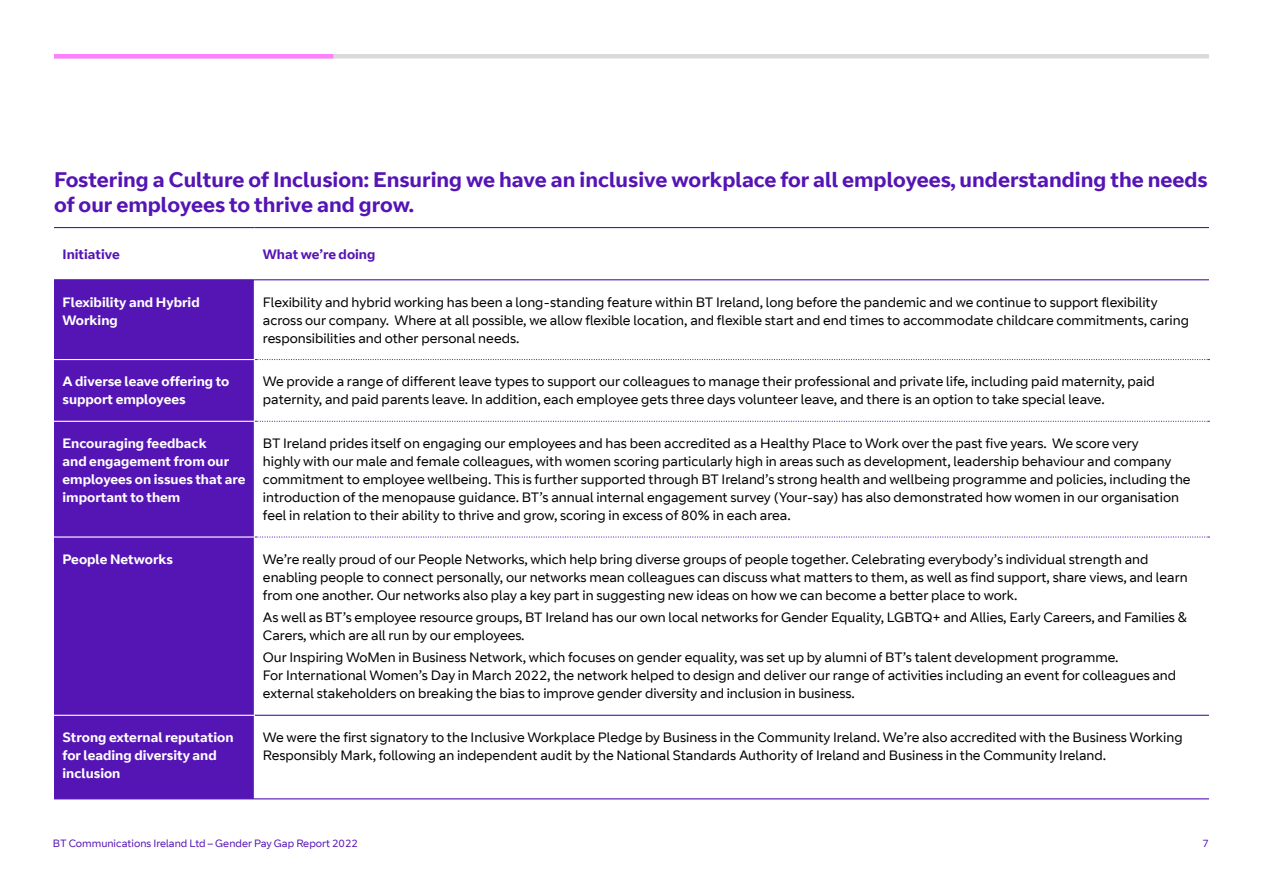
<style>
.page{position:relative;width:1263px;height:893px;background:#fff}
.page>*{position:absolute;margin:0;border:0;box-sizing:border-box;transform-origin:0 0}
.t1{font:700 21px/25.5px "BT Curve";color:#5514b4}
.t2{font:13.5px/18px "BT Curve";color:#000}
.t3{font:700 13.5px/18px "BT Curve";color:#fff}
.t4{font:700 13.5px "BT Curve";color:#5514b4}
.t5{font:10.5px "BT Curve";color:#5514b4}
</style>
<div class="page">
<div style="left:54px;top:54px;width:1155px;height:5px;background:#dadada"></div>
<div style="left:54px;top:280px;width:200px;height:518px;background:#5514b4"></div>
<hr style="left:54px;top:359px;width:201px;height:1px;background:#fff">
<hr style="left:54px;top:421px;width:201px;height:1px;background:#fff">
<hr style="left:54px;top:536px;width:201px;height:2px;background:#fff">
<hr style="left:54px;top:715px;width:201px;height:1px;background:#fff">
<hr style="left:54px;top:227px;width:200px;height:1px;background:#5514b4">
<hr style="left:254px;top:227px;width:955px;height:1px;background:#5514b4">
<hr style="left:54px;top:279px;width:200px;height:1px;background:#5514b4">
<hr style="left:254px;top:279px;width:955px;height:1px;background:#5514b4">
<svg style="left:255px;top:359px;width:954px;height:1px"></svg>
<svg style="left:255px;top:421px;width:954px;height:1px"></svg>
<svg style="left:255px;top:536px;width:954px;height:2px"></svg>
<hr style="left:54px;top:798px;width:200px;height:1px;background:#5514b4">
<hr style="left:255px;top:715px;width:954px;height:1px;background:#5514b4">
<hr style="left:254px;top:798px;width:955px;height:1px;background:#5514b4">
<div style="left:54px;top:54px;width:279px;height:5px;background:#ff80ff"></div>
<h1 class="t1" style="left:54px;top:168px;width:1155px">Fostering a Culture of Inclusion: Ensuring we have an inclusive workplace for all employees, understanding the needs of our employees to thrive and grow.</h1>
<p class="t4" style="left:63px;top:246px;width:59px">Initiative</p>
<p class="t4" style="left:263px;top:246px;width:114px">What we’re doing</p>
<p class="t3" style="left:63px;top:293px;width:139px">Flexibility and Hybrid<br>Working</p>
<p class="t2" style="left:263px;top:293px;width:927px">Flexibility and hybrid working has been a long-standing feature within BT Ireland, long before the pandemic and we continue to support flexibility across our company. Where at all possible, we allow flexible location, and flexible start and end times to accommodate childcare commitments, caring responsibilities and other personal needs.</p>
<p class="t3" style="left:63px;top:373px;width:168px">A diverse leave offering to support employees</p>
<p class="t2" style="left:263px;top:373px;width:893px">We provide a range of different leave types to support our colleagues to manage their professional and private life, including paid maternity, paid paternity, and paid parents leave. In addition, each employee gets three days volunteer leave, and there is an option to take special leave.</p>
<p class="t3" style="left:63px;top:435px;width:185px">Encouraging feedback<br>and engagement from our employees on issues that are important to them</p>
<p class="t2" style="left:263px;top:435px;width:929px">BT Ireland prides itself on engaging our employees and has been accredited as a Healthy Place to Work over the past five years. We score very<br>highly with our male and female colleagues, with women scoring particularly high in areas such as development, leadership behaviour and company commitment to employee wellbeing. This is further supported through BT Ireland’s strong health and wellbeing programme and policies, including the introduction of the menopause guidance. BT’s annual internal engagement survey (Your-say) has also demonstrated how women in our organisation feel in relation to their ability to thrive and grow, scoring in excess of 80% in each area.</p>
<p class="t3" style="left:63px;top:550px;width:112px">People Networks</p>
<p class="t2" style="left:263px;top:550px;width:926px">We’re really proud of our People Networks, which help bring diverse groups of people together. Celebrating everybody’s individual strength and enabling people to connect personally, our networks mean colleagues can discuss what matters to them, as well as find support, share views, and learn from one another. Our networks also play a key part in suggesting new ideas on how we can become a better place to work.</p>
<p class="t2" style="left:263px;top:609px;width:925px">As well as BT’s employee resource groups, BT Ireland has our own local networks for Gender Equality, LGBTQ+ and Allies, Early Careers, and Families &amp;<br>Carers, which are all run by our employees.</p>
<p class="t2" style="left:263px;top:649px;width:915px">Our Inspiring WoMen in Business Network, which focuses on gender equality, was set up by alumni of BT’s talent development programme.<br>For International Women’s Day in March 2022, the network helped to design and deliver our range of activities including an event for colleagues and external stakeholders on breaking the bias to improve gender diversity and inclusion in business.</p>
<p class="t3" style="left:63px;top:729px;width:173px">Strong external reputation for leading diversity and inclusion</p>
<p class="t2" style="left:263px;top:729px;width:921px">We were the first signatory to the Inclusive Workplace Pledge by Business in the Community Ireland. We’re also accredited with the Business Working<br>Responsibly Mark, following an independent audit by the National Standards Authority of Ireland and Business in the Community Ireland.</p>
<p class="t5" style="left:53px;top:837px;width:306px">BT Communications Ireland Ltd – Gender Pay Gap Report 2022</p>
<p class="t5" style="left:1202px;top:837px;width:8px">7</p>
</div>
